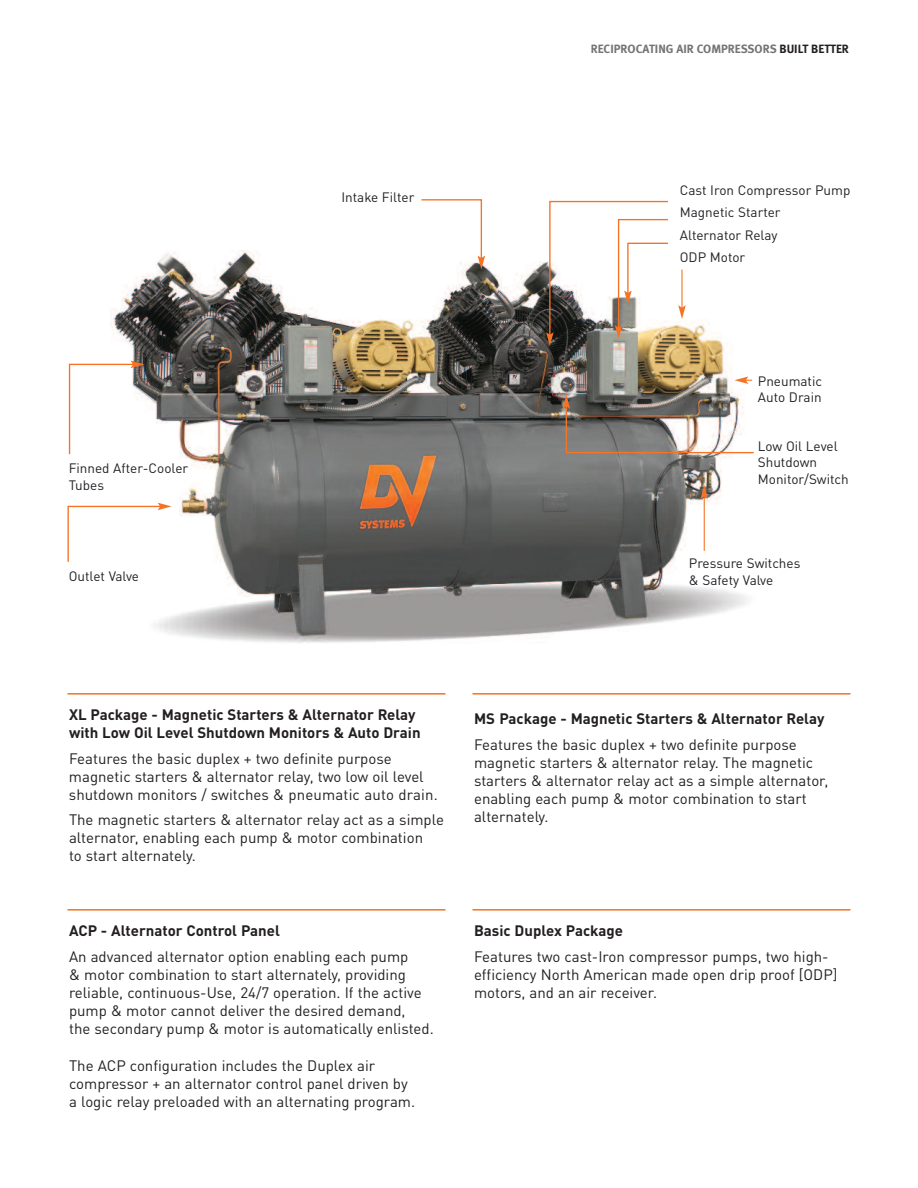
<style>
.page{position:relative;width:918px;height:1188px;background:#fff}
.page>*{position:absolute;margin:0;border:0;box-sizing:border-box;transform-origin:0 0}
.t1{font:15px/18px "DINOT";color:#231f20}
.t2{font:700 15px/18px "DINOT";color:#231f20}
.t3{font:13.5px/16.5px "DINOT";color:#212126}
.t4{font:12px "Meta Bold LF";color:#757474}
.s1{color:#231f20}
</style>
<div class="page">
<img style="left:110px;top:251px;width:643px;height:392px">
<hr style="left:681px;top:269px;width:2px;height:39px;background:#f47325">
<svg style="left:678px;top:305px;width:8px;height:14px"></svg>
<hr style="left:704px;top:496px;width:1px;height:55px;background:#f47325">
<svg style="left:701px;top:485px;width:7px;height:14px"></svg>
<svg style="left:734px;top:376px;width:18px;height:8px"></svg>
<svg style="left:420px;top:199px;width:65px;height:70px"></svg>
<svg style="left:546px;top:200px;width:123px;height:146px"></svg>
<hr style="left:68px;top:693px;width:378px;height:2px;background:#f47325">
<hr style="left:68px;top:909px;width:378px;height:2px;background:#f47325">
<hr style="left:472px;top:909px;width:378px;height:2px;background:#f47325">
<hr style="left:472px;top:693px;width:378px;height:2px;background:#f47325">
<img style="left:563px;top:395px;width:191px;height:59px">
<svg style="left:68px;top:361px;width:76px;height:94px"></svg>
<svg style="left:67px;top:503px;width:105px;height:60px"></svg>
<p class="t4" style="left:591px;top:45px;width:260px">RECIPROCATING AIR COMPRESSORS <span class="s1">BUILT BETTER</span></p>
<p class="t3" style="left:69px;top:462px;width:121px">Finned After-Cooler<br>Tubes</p>
<p class="t3" style="left:342px;top:190px;width:74px">Intake Filter</p>
<p class="t3" style="left:680px;top:180px;width:172px;line-height:22.6px">Cast Iron Compressor Pump<br>Magnetic Starter<br>Alternator Relay<br>ODP Motor</p>
<p class="t3" style="left:758px;top:374px;width:66px">Pneumatic<br>Auto Drain</p>
<p class="t3" style="left:758px;top:439px;width:92px">Low Oil Level<br>Shutdown<br>Monitor/Switch</p>
<p class="t3" style="left:689px;top:557px;width:113px">Pressure Switches</p>
<p class="t3" style="left:69px;top:569px;width:72px">Outlet Valve</p>
<p class="t3" style="left:689px;top:573px;width:86px">&amp; Safety Valve</p>
<p class="t2" style="left:69px;top:707px;width:353px">Xl Package - magnetic Starters &amp; alternator Relay with low oil level Shutdown monitors &amp; auto Drain</p>
<p class="t1" style="left:69px;top:751px;width:370px">Features the basic duplex + two definite purpose magnetic starters &amp; alternator relay, two low oil level shutdown monitors / switches &amp; pneumatic auto drain.</p>
<p class="t1" style="left:69px;top:813px;width:377px">The magnetic starters &amp; alternator relay act as a simple alternator, enabling each pump &amp; motor combination<br>to start alternately.</p>
<p class="t2" style="left:69px;top:923px;width:212px">acP - alternator control Panel</p>
<p class="t1" style="left:69px;top:949px;width:366px">An advanced alternator option enabling each pump<br>&amp; motor combination to start alternately, providing reliable, continuous-Use, 24/7 operation. If the active pump &amp; motor cannot deliver the desired demand,<br>the secondary pump &amp; motor is automatically enlisted.</p>
<p class="t1" style="left:69px;top:1058px;width:348px">The ACP configuration includes the Duplex air compressor + an alternator control panel driven by a logic relay preloaded with an alternating program.</p>
<p class="t2" style="left:474px;top:711px;width:352px">mS Package - magnetic Starters &amp; alternator Relay</p>
<p class="t1" style="left:474px;top:737px;width:356px">Features the basic duplex + two definite purpose magnetic starters &amp; alternator relay. The magnetic starters &amp; alternator relay act as a simple alternator, enabling each pump &amp; motor combination to start alternately.</p>
<p class="t2" style="left:474px;top:923px;width:151px">Basic Duplex Package</p>
<p class="t1" style="left:474px;top:949px;width:365px">Features two cast-Iron compressor pumps, two high&shy;efficiency North American made open drip proof [ODP] motors, and an air receiver.</p>
</div>
